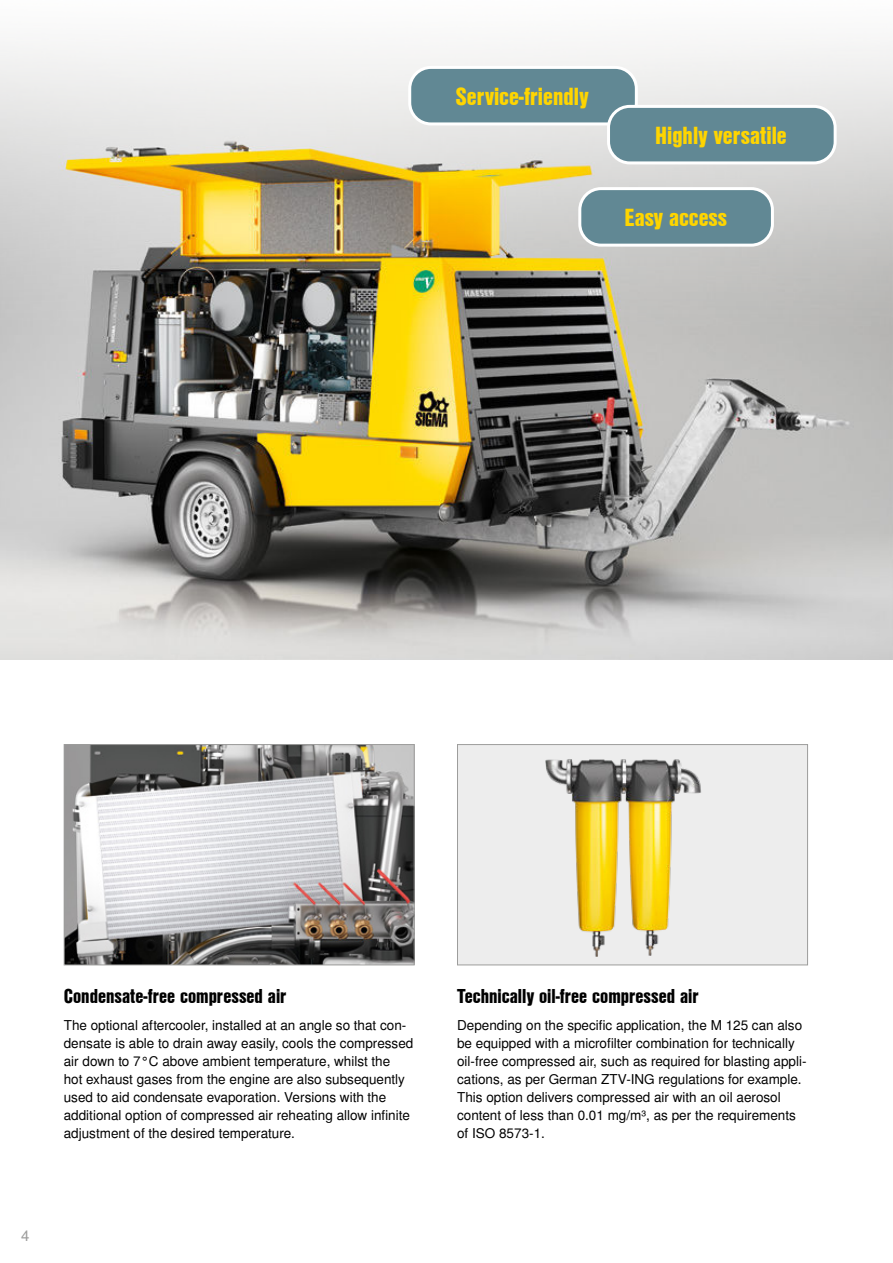
<style>
.page{position:relative;width:893px;height:1263px;background:#fff}
.page>*{position:absolute;margin:0;border:0;box-sizing:border-box;transform-origin:0 0}
.t1{font:24px "Nimbus San L Bla Con";color:#ffd500}
.t2{font:19.5px "Nimbus San L Bla Con";color:#000}
.t3{font:15px "Nimbus San L";color:#9d9d9c}
.t4{font:13.5px/18px "Nimbus San L";color:#000}
</style>
<div class="page">
<div style="left:457px;top:744px;width:350px;height:221px;background:#ededed"></div>
<img style="left:546px;top:759px;width:155px;height:197px">
<div style="left:457px;top:744px;width:351px;height:221px;border:1px solid #9d9d9c"></div>
<img style="left:66px;top:746px;width:347px;height:217px">
<div style="left:64px;top:744px;width:351px;height:221px;border:1px solid #9d9d9c"></div>
<img style="left:0;top:44px;width:893px;height:615px">
<div style="left:410px;top:67px;width:226px;height:57px;background:#618894;border-radius:21px"></div>
<div style="left:408px;top:66px;width:230px;height:59px;border:3px solid #fff;border-radius:21px"></div>
<div style="left:580px;top:189px;width:192px;height:56px;background:#618894;border-radius:21px"></div>
<div style="left:578px;top:187px;width:196px;height:60px;border:3px solid #fff;border-radius:21px"></div>
<div style="left:608px;top:106px;width:227px;height:57px;background:#618894;border-radius:21px"></div>
<div style="left:607px;top:105px;width:230px;height:59px;border:3px solid #fff;border-radius:21px"></div>
<h1 class="t1" style="left:456px;top:88px;width:134px">Service-friendly</h1>
<h1 class="t1" style="left:655px;top:127px;width:133px">Highly versatile</h1>
<h1 class="t1" style="left:624px;top:209px;width:104px">Easy access</h1>
<h2 class="t2" style="left:64px;top:989px;width:224px">Condensate-free compressed air</h2>
<p class="t4" style="left:64px;top:1017px;width:351px">The optional aftercooler, installed at an angle so that con&shy;densate is able to drain away easily, cools the compressed air down to 7°C above ambient temperature, whilst the<br>hot exhaust gases from the engine are also subsequently used to aid condensate evaporation. Versions with the additional option of compressed air reheating allow infinite adjustment of the desired temperature.</p>
<p class="t3" style="left:21px;top:1226px;width:10px">4</p>
<h2 class="t2" style="left:457px;top:989px;width:243px">Technically oil-free compressed air</h2>
<p class="t4" style="left:457px;top:1017px;width:351px">Depending on the specific application, the M 125 can also be equipped with a microfilter combination for technically oil-free compressed air, such as required for blasting appli&shy;cations, as per German ZTV-ING regulations for example.<br>This option delivers compressed air with an oil aerosol content of less than 0.01 mg/m³, as per the requirements of ISO 8573-1.</p>
</div>
